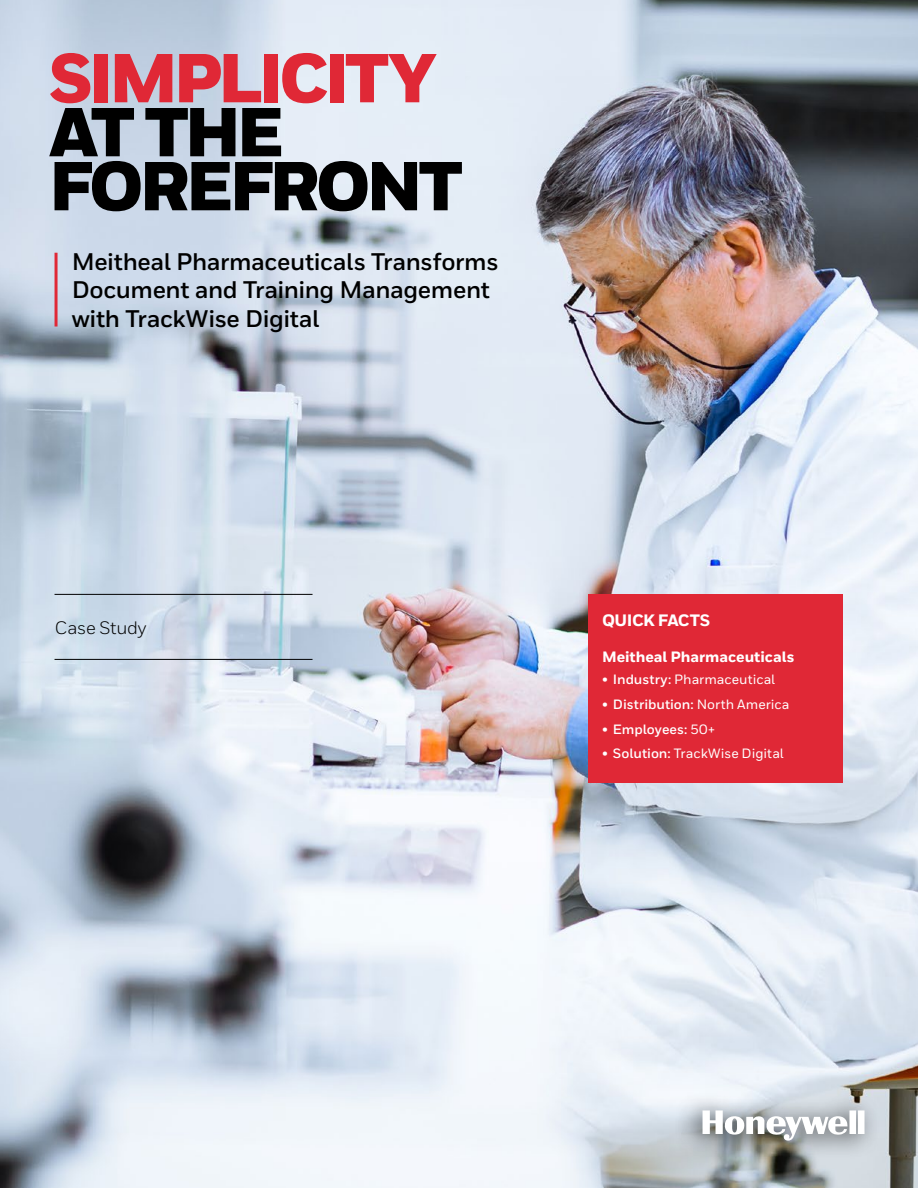
<style>
.page{position:relative;width:918px;height:1188px;background:#fff}
.page>*{position:absolute;margin:0;border:0;box-sizing:border-box;transform-origin:0 0}
.t1{font:900 69px/54px "Honeywell Sans";letter-spacing:-.065em;color:#000}
.t2{font:900 69px "Honeywell Sans";letter-spacing:-.065em;color:#e02836}
.t3{font:700 24px/28.5px "Honeywell Sans";letter-spacing:-.015em;color:#000}
.t4{font:18px "Honeywell Sans";letter-spacing:-.015em;color:#000}
.t5{font:800 16.5px "Honeywell Sans";letter-spacing:-.03em;color:#fff}
.t6{font:800 15px "Honeywell Sans";letter-spacing:-.005em;color:#fff}
.t7{font:500 13.5px "Honeywell Sans";color:#fff}
.t8{font:700 13.5px "Honeywell Sans";color:#fff}
.s1{font-weight:700}
.s2{font-weight:500}
</style>
<div class="page">
<img style="left:0;top:0;width:918px;height:1188px">
<div style="left:674px;top:1092px;width:207px;height:73px;background:#000;opacity:.75"></div>
<svg style="left:703px;top:1110px;width:162px;height:31px"></svg>
<hr style="left:55px;top:594px;width:258px;height:1px;background:#000">
<hr style="left:55px;top:659px;width:258px;height:1px;background:#000">
<hr style="left:55px;top:253px;width:3px;height:74px;background:#e02836">
<div style="left:589px;top:594px;width:254px;height:189px;background:#e02836"></div>
<h1 class="t2" style="left:49px;top:36px;width:390px">SIMPLICITY</h1>
<h1 class="t1" style="left:49px;top:108px;width:416px">AT THE<br>FOREFRONT</h1>
<p class="t3" style="left:72px;top:248px;width:429px">Meitheal Pharmaceuticals Transforms<br>Document and Training Management with TrackWise Digital</p>
<p class="t4" style="left:55px;top:617px;width:93px">Case Study</p>
<p class="t5" style="left:602px;top:610px;width:110px">QUICK FACTS</p>
<p class="t6" style="left:602px;top:647px;width:194px">Meitheal Pharmaceuticals</p>
<p class="t7" style="left:602px;top:671px;width:175px">• <span class="s1">Industry:</span> Pharmaceutical</p>
<p class="t7" style="left:602px;top:696px;width:189px">• <span class="s1">Distribution:</span> North America</p>
<p class="t8" style="left:602px;top:721px;width:114px"><span class="s2">•</span> Employees: <span class="s2">50+</span></p>
<p class="t7" style="left:602px;top:746px;width:183px">• <span class="s1">Solution:</span> TrackWise Digital</p>
</div>
